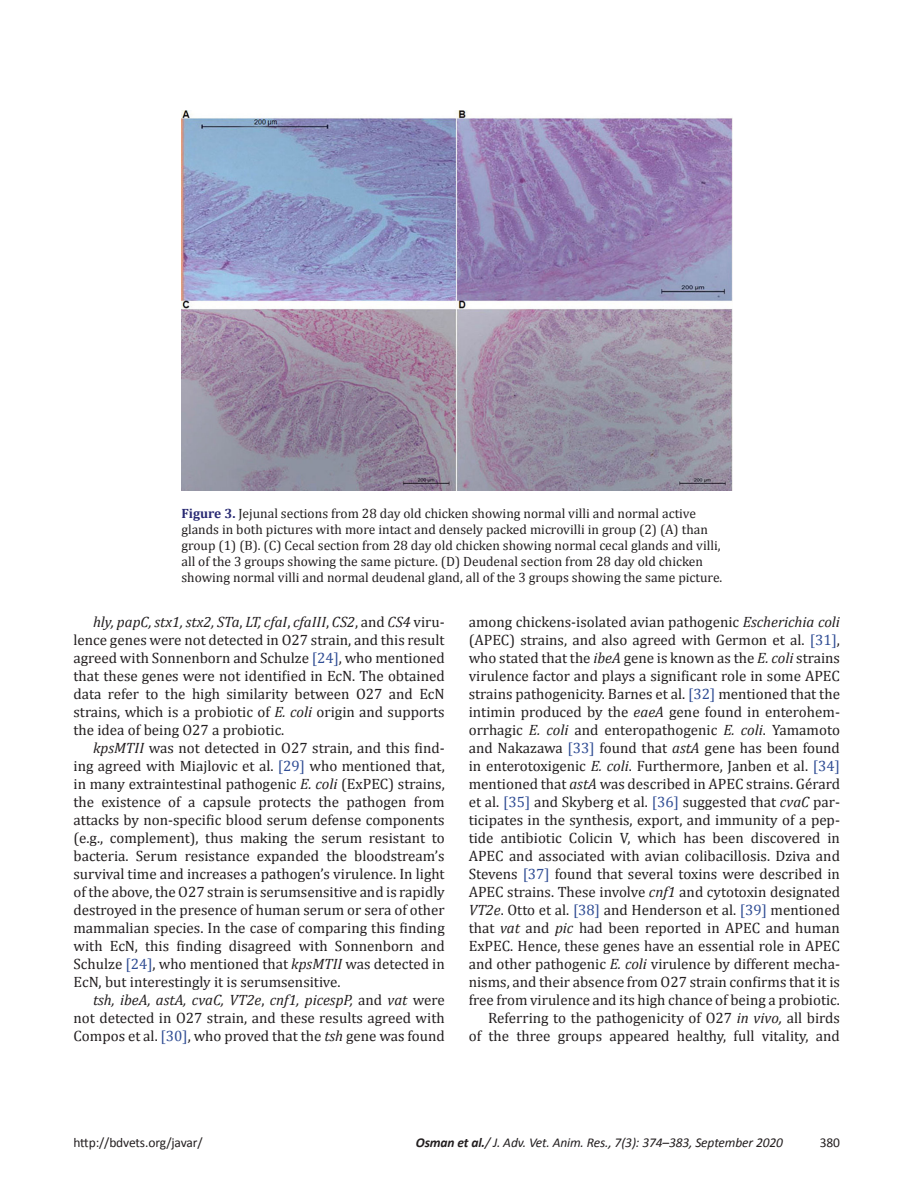
<style>
.page{position:relative;width:918px;height:1188px;background:#fff}
.page>*{position:absolute;margin:0;border:0;box-sizing:border-box;transform-origin:0 0}
.Para_Indent{font:15px/18px "Cambria";color:#231f20;text-align:justify}
.t1{font:13.5px/16.2px "Cambria";color:#231f20}
.t2{font:italic 13.5px "Calibri";letter-spacing:-.01em;color:#231f20}
.t3{font:13.5px "Calibri";letter-spacing:-.01em;color:#231f20}
.s1{font-weight:700;color:#292a73}
.s2{font-style:italic}
.s3{color:#304d94}
.s4{font-weight:700}
</style>
<div class="page">
<img style="left:181px;top:110px;width:551px;height:381px">
<p class="t1" style="left:181px;top:505px;width:542px"><span class="s1">Figure 3.</span> Jejunal sections from 28 day old chicken showing normal villi and normal active glands in both pictures with more intact and densely packed microvilli in group (2) (A) than group (1) (B). (C) Cecal section from 28 day old chicken showing normal cecal glands and villi, all of the 3 groups showing the same picture. (D) Deudenal section from 28 day old chicken showing normal villi and normal deudenal gland, all of the 3 groups showing the same picture.</p>
<p class="Para_Indent" style="left:74px;top:613px;width:373px;text-indent:20px"><span class="s2">hly, papC, stx1, stx2, STa</span>, <span class="s2">LT, cfaI</span>, <span class="s2">cfaIII</span>, <span class="s2">CS2</span>, and <span class="s2">CS4</span> viru&shy;lence genes were not detected in O27 strain, and this result agreed with Sonnenborn and Schulze <span class="s3">[24]</span>, who mentioned that these genes were not identified in EcN. The obtained data refer to the high similarity between O27 and EcN strains, which is a probiotic of <span class="s2">E. coli</span> origin and supports the idea of being O27 a probiotic.</p>
<p class="Para_Indent" style="left:74px;top:739px;width:373px;text-indent:20px"><span class="s2">kpsMTII</span> was not detected in O27 strain, and this find&shy;ing agreed with Miajlovic et al. <span class="s3">[29]</span> who mentioned that, in many extraintestinal pathogenic <span class="s2">E. coli</span> (ExPEC) strains, the existence of a capsule protects the pathogen from attacks by non-specific blood serum defense components (e.g., complement), thus making the serum resistant to bacteria. Serum resistance expanded the bloodstream’s survival time and increases a pathogen’s virulence. In light of the above, the O27 strain is serumsensitive and is rapidly destroyed in the presence of human serum or sera of other mammalian species. In the case of comparing this finding with EcN, this finding disagreed with Sonnenborn and Schulze <span class="s3">[24]</span>, who mentioned that <span class="s2">kpsMTII</span> was detected in EcN, but interestingly it is serumsensitive.</p>
<p class="Para_Indent" style="left:74px;top:991px;width:373px;text-indent:20px"><span class="s2">tsh, ibeA, astA, cvaC, VT2e</span>, <span class="s2">cnf1, picespP,</span> and <span class="s2">vat</span> were not detected in O27 strain, and these results agreed with Compos et al. <span class="s3">[30]</span>, who proved that the <span class="s2">tsh</span> gene was found</p>
<p class="Para_Indent" style="left:469px;top:613px;width:373px">among chickens-isolated avian pathogenic <span class="s2">Escherichia coli </span>(APEC) strains, and also agreed with Germon et al. <span class="s3">[31]</span>, who stated that the <span class="s2">ibeA</span> gene is known as the <span class="s2">E. coli</span> strains virulence factor and plays a significant role in some APEC strains pathogenicity. Barnes et al. <span class="s3">[32]</span> mentioned that the intimin produced by the <span class="s2">eaeA</span> gene found in enterohem&shy;orrhagic <span class="s2">E. coli</span> and enteropathogenic <span class="s2">E. coli</span>. Yamamoto and Nakazawa <span class="s3">[33]</span> found that <span class="s2">astA</span> gene has been found in enterotoxigenic <span class="s2">E. coli</span>. Furthermore, Janben et al. <span class="s3">[34] </span>mentioned that <span class="s2">astA</span> was described in APEC strains. Gérard et al. <span class="s3">[35]</span> and Skyberg et al. <span class="s3">[36]</span> suggested that <span class="s2">cvaC</span> par&shy;ticipates in the synthesis, export, and immunity of a pep&shy;tide antibiotic Colicin V, which has been discovered in APEC and associated with avian colibacillosis. Dziva and Stevens <span class="s3">[37]</span> found that several toxins were described in APEC strains. These involve <span class="s2">cnf1</span> and cytotoxin designated <span class="s2">VT2e</span>. Otto et al. <span class="s3">[38]</span> and Henderson et al. <span class="s3">[39]</span> mentioned that <span class="s2">vat</span> and <span class="s2">pic</span> had been reported in APEC and human ExPEC. Hence, these genes have an essential role in APEC and other pathogenic <span class="s2">E. coli</span> virulence by different mecha&shy;nisms, and their absence from O27 strain confirms that it is free from virulence and its high chance of being a probiotic.</p>
<p class="Para_Indent" style="left:469px;top:1009px;width:373px;text-align:right">Referring to the pathogenicity of O27 <span class="s2">in vivo,</span> all birds<br>of the three groups appeared healthy, full vitality, and</p>
<p class="t3" style="left:74px;top:1134px;width:131px">http://bdvets.org/javar/</p>
<p class="t2" style="left:416px;top:1134px;width:369px"><span class="s4">Osman et al.</span>/ J. Adv. Vet. Anim. Res., 7(3): 374–383, September 2020</p>
<p class="t3" style="left:820px;top:1134px;width:22px">380</p>
</div>
